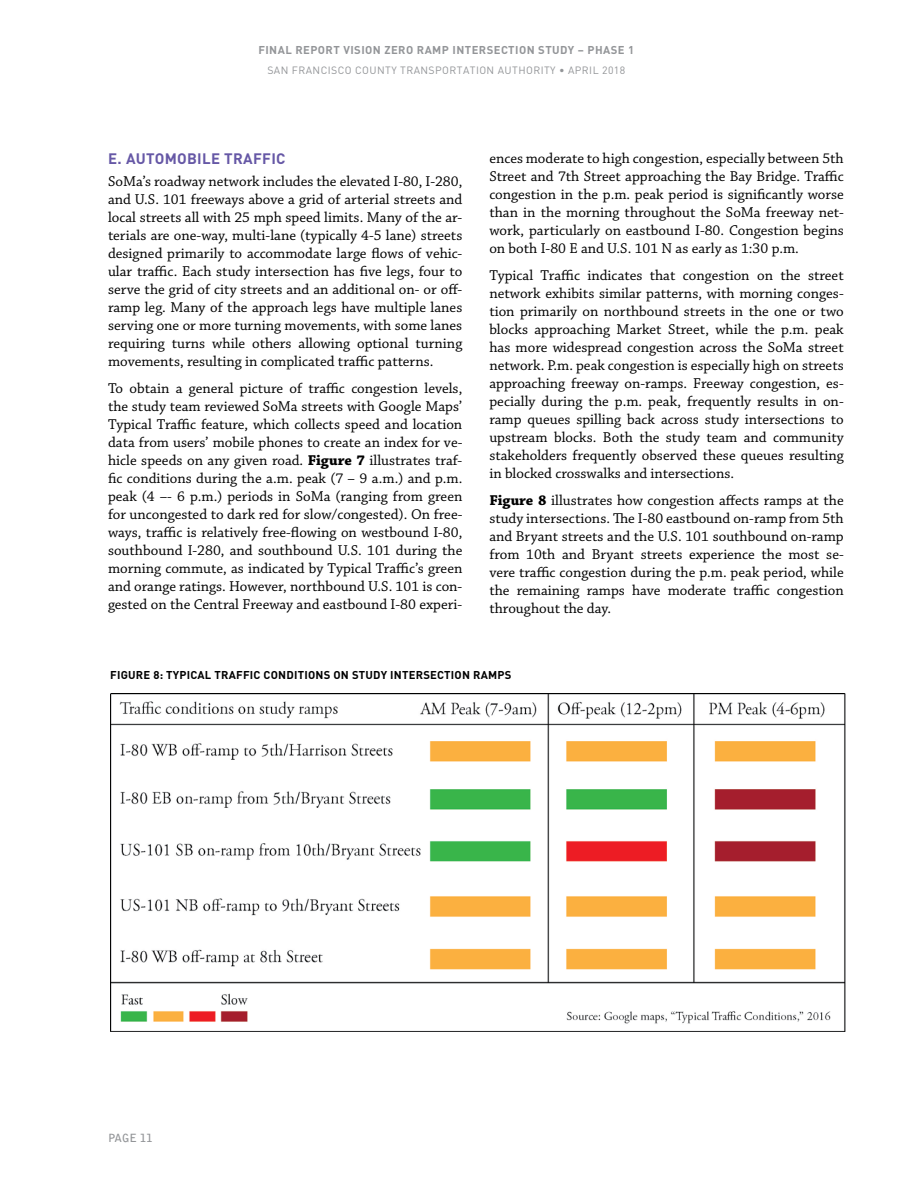
<style>
.page{position:relative;width:918px;height:1188px;background:#fff}
.page>*{position:absolute;margin:0;border:0;box-sizing:border-box;transform-origin:0 0}
.t1{font:15px/18px "Chaparral Pro";color:#000;text-align:justify}
.t2{font:700 15px "DIN";letter-spacing:.02em;color:#6658a6}
.t3{font:700 11.25px "DIN";letter-spacing:.02em;color:#000}
.t4{font:700 11.25px "DIN";letter-spacing:.04em;color:#939598}
.t5{font:700 11.25px "Bell Gothic Std";color:#939598}
.t6{font:10.5px "DIN";letter-spacing:.04em;color:#939598}
.s1{font-weight:700}
</style>
<div class="page">
<img style="left:110px;top:693px;width:736px;height:339px">
<p class="t4" style="left:258px;top:43px;width:377px">FINAL REPORT VISION ZERO RAMP INTERSECTION STUDY – PHASE 1</p>
<p class="t6" style="left:267px;top:64px;width:359px">SAN FRANCISCO COUNTY TRANSPORTATION AUTHORITY • APRIL 2018</p>
<p class="t2" style="left:108px;top:149px;width:179px">E. AUTOMOBILE TRAFFIC</p>
<p class="t1" style="left:108px;top:173px;width:356px">SoMa’s roadway network includes the elevated I-80, I-280, and U.S. 101 freeways above a grid of arterial streets and local streets all with 25 mph speed limits. Many of the ar&shy;terials are one-way, multi-lane (typically 4-5 lane) streets designed primarily to accommodate large flows of vehic&shy;ular traffic. Each study intersection has five legs, four to serve the grid of city streets and an additional on- or off&shy;ramp leg. Many of the approach legs have multiple lanes serving one or more turning movements, with some lanes requiring turns while others allowing optional turning movements, resulting in complicated traffic patterns.</p>
<p class="t1" style="left:108px;top:380px;width:356px">To obtain a general picture of traffic congestion levels, the study team reviewed SoMa streets with Google Maps’ Typical Traffic feature, which collects speed and location data from users’ mobile phones to create an index for ve&shy;hicle speeds on any given road. <span class="s1">Figure 7</span> illustrates traf&shy;fic conditions during the a.m. peak (7 – 9 a.m.) and p.m. peak (4 –- 6 p.m.) periods in SoMa (ranging from green for uncongested to dark red for slow/congested). On free&shy;ways, traffic is relatively free-flowing on westbound I-80, southbound I-280, and southbound U.S. 101 during the morning commute, as indicated by Typical Traffic’s green and orange ratings. However, northbound U.S. 101 is con&shy;gested on the Central Freeway and eastbound I-80 experi-</p>
<p class="t1" style="left:489px;top:149px;width:356px">ences moderate to high congestion, especially between 5th Street and 7th Street approaching the Bay Bridge. Traffic congestion in the p.m. peak period is significantly worse than in the morning throughout the SoMa freeway net&shy;work, particularly on eastbound I-80. Congestion begins on both I-80 E and U.S. 101 N as early as 1:30 p.m.</p>
<p class="t1" style="left:489px;top:266px;width:356px">Typical Traffic indicates that congestion on the street network exhibits similar patterns, with morning conges&shy;tion primarily on northbound streets in the one or two blocks approaching Market Street, while the p.m. peak has more widespread congestion across the SoMa street network. P.m. peak congestion is especially high on streets approaching freeway on-ramps. Freeway congestion, es&shy;pecially during the p.m. peak, frequently results in on&shy;ramp queues spilling back across study intersections to upstream blocks. Both the study team and community stakeholders frequently observed these queues resulting in blocked crosswalks and intersections.</p>
<p class="t1" style="left:489px;top:491px;width:356px"><span class="s1">Figure 8</span> illustrates how congestion affects ramps at the study intersections. The I-80 eastbound on-ramp from 5th and Bryant streets and the U.S. 101 southbound on-ramp from 10th and Bryant streets experience the most se&shy;vere traffic congestion during the p.m. peak period, while the remaining ramps have moderate traffic congestion throughout the day.</p>
<p class="t3" style="left:110px;top:667px;width:403px">FIGURE 8: TYPICAL TRAFFIC CONDITIONS ON STUDY INTERSECTION RAMPS</p>
<p class="t5" style="left:108px;top:1132px;width:46px">PAGE 11</p>
</div>
